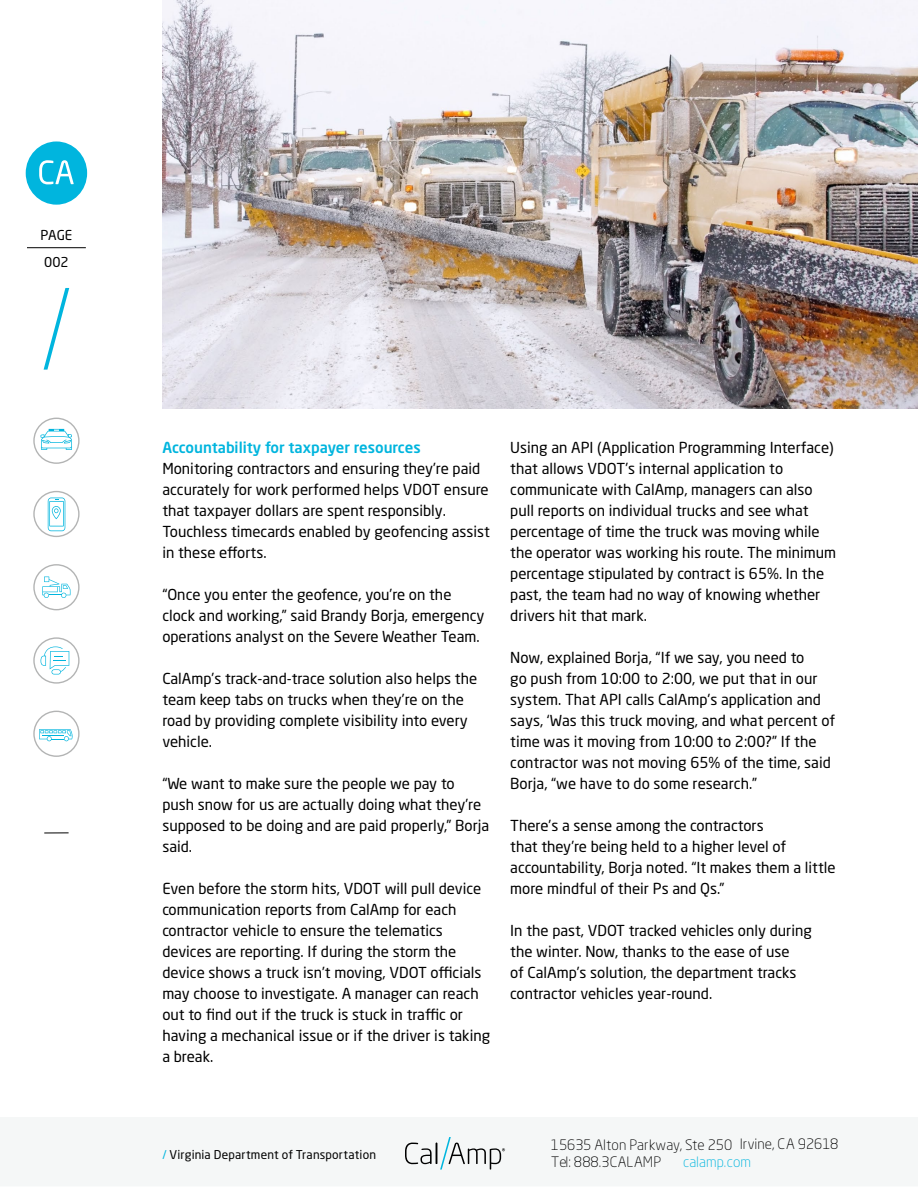
<style>
.page{position:relative;width:918px;height:1188px;background:#fff}
.page>*{position:absolute;margin:0;border:0;box-sizing:border-box;transform-origin:0 0}
.t1{font:15px/21px "Neo Sans Std";color:#000}
.t2{font:500 15px "Neo Sans Std";color:#00b5de}
.t3{font:300 14.25px/17.9px "Neo Sans Std";color:#000}
.t4{font:300 14.25px "Neo Sans Std";color:#00b5de}
.t5{font:13.5px/27px "Neo Sans Std";color:#000}
.t6{font:12px "Neo Sans Std";letter-spacing:.015em;color:#000}
.s1{color:#00b5de}
</style>
<div class="page">
<svg style="left:44px;top:288px;width:25px;height:82px"></svg>
<div style="left:26px;top:141px;width:61px;height:64px;background:#00b5de;border-radius:50%"></div>
<hr style="left:27px;top:247px;width:59px;height:1px;background:#000">
<svg style="left:39px;top:160px;width:35px;height:24px"></svg>
<svg style="left:44px;top:833px;width:25px;height:1px"></svg>
<svg style="left:405px;top:1137px;width:100px;height:33px"></svg>
<svg style="left:33px;top:564px;width:47px;height:46px"></svg>
<svg style="left:33px;top:418px;width:47px;height:46px"></svg>
<svg style="left:33px;top:711px;width:47px;height:46px"></svg>
<svg style="left:33px;top:491px;width:47px;height:46px"></svg>
<svg style="left:33px;top:637px;width:47px;height:47px"></svg>
<img style="left:162px;top:0;width:756px;height:408px">
<p class="t5" style="left:40px;top:221px;width:33px">PAGE<br>002</p>
<p class="t2" style="left:162px;top:438px;width:260px">Accountability for taxpayer resources</p>
<p class="t1" style="left:162px;top:458px;width:329px">Monitoring contractors and ensuring they’re paid accurately for work performed helps VDOT ensure that taxpayer dollars are spent responsibly.<br>Touchless timecards enabled by geofencing assist in these efforts.</p>
<p class="t1" style="left:162px;top:584px;width:324px">“Once you enter the geofence, you’re on the clock and working,” said Brandy Borja, emergency operations analyst on the Severe Weather Team.</p>
<p class="t1" style="left:162px;top:668px;width:316px">CalAmp’s track-and-trace solution also helps the team keep tabs on trucks when they’re on the road by providing complete visibility into every vehicle.</p>
<p class="t1" style="left:162px;top:773px;width:328px">“We want to make sure the people we pay to push snow for us are actually doing what they’re supposed to be doing and are paid properly,” Borja said.</p>
<p class="t1" style="left:162px;top:878px;width:329px">Even before the storm hits, VDOT will pull device communication reports from CalAmp for each contractor vehicle to ensure the telematics devices are reporting. If during the storm the device shows a truck isn’t moving, VDOT officials may choose to investigate. A manager can reach out to find out if the truck is stuck in traffic or having a mechanical issue or if the driver is taking a break.</p>
<p class="t1" style="left:510px;top:437px;width:327px">Using an API (Application Programming Interface) that allows VDOT’s internal application to communicate with CalAmp, managers can also pull reports on individual trucks and see what percentage of time the truck was moving while the operator was working his route. The minimum percentage stipulated by contract is 65%. In the past, the team had no way of knowing whether drivers hit that mark.</p>
<p class="t1" style="left:510px;top:647px;width:326px">Now, explained Borja, “If we say, you need to<br>go push from 10:00 to 2:00, we put that in our system. That API calls CalAmp's application and says, ‘Was this truck moving, and what percent of time was it moving from 10:00 to 2:00?” If the contractor was not moving 65% of the time, said Borja, “we have to do some research.”</p>
<p class="t1" style="left:510px;top:815px;width:327px">There’s a sense among the contractors<br>that they’re being held to a higher level of accountability, Borja noted. “It makes them a little more mindful of their Ps and Qs.”</p>
<p class="t1" style="left:510px;top:920px;width:303px">In the past, VDOT tracked vehicles only during the winter. Now, thanks to the ease of use<br>of CalAmp’s solution, the department tracks contractor vehicles year-round.</p>
<p class="t6" style="left:162px;top:1148px;width:215px"><span class="s1">/</span> Virginia Department of Transportation</p>
<p class="t3" style="left:551px;top:1135px;width:289px">15635 Alton Parkway, Ste 250 Irvine, CA 92618<br>Tel: 888.3CALAMP</p>
<p class="t4" style="left:683px;top:1153px;width:69px">calamp.com</p>
</div>
